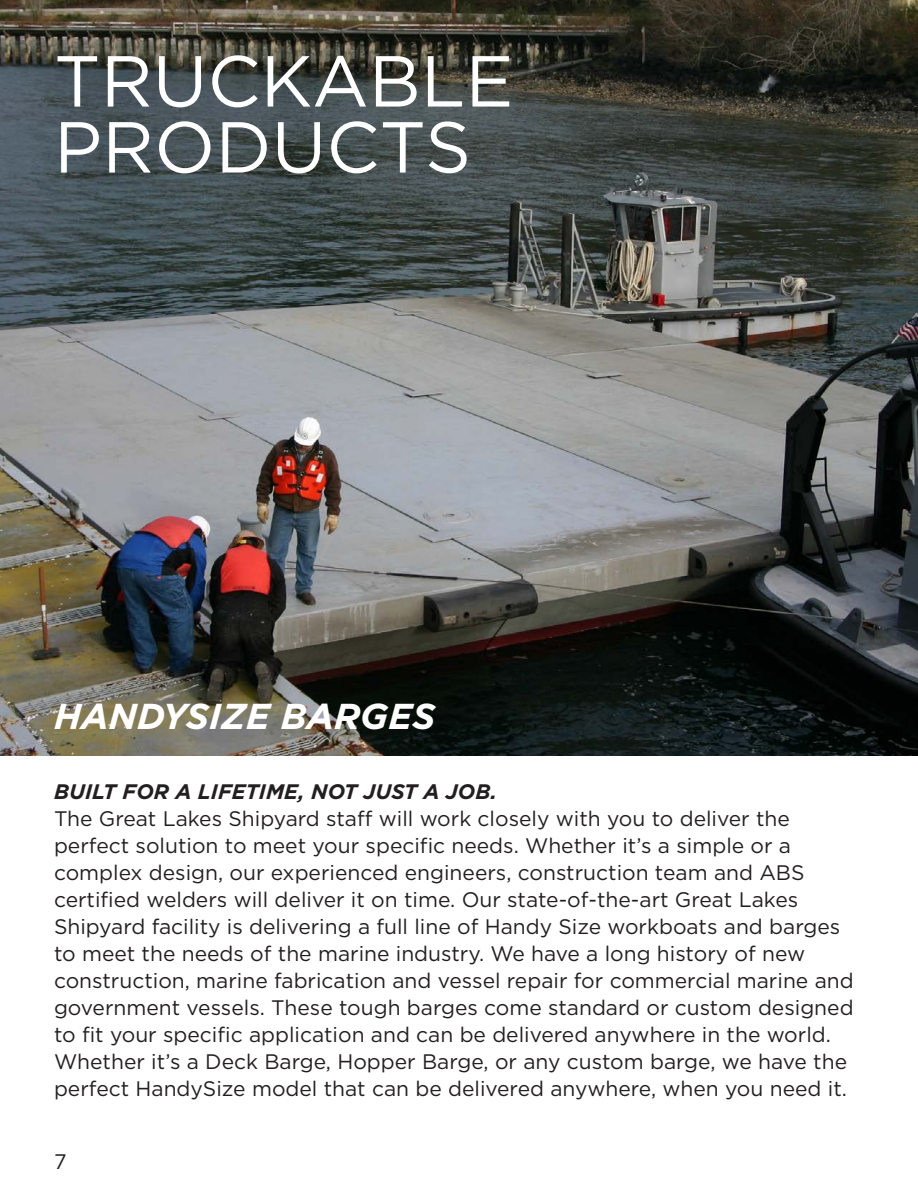
<style>
.page{position:relative;width:918px;height:1188px;background:#fff}
.page>*{position:absolute;margin:0;border:0;box-sizing:border-box;transform-origin:0 0}
.t1{font:72px/66px "Gotham HTF";color:#fff}
.t2{font:italic 700 36px "Gotham HTF";color:#fff}
.t3{font:21px/27px "Gotham HTF";color:#231f20}
.t4{font:italic 700 21px "Gotham HTF";color:#231f20}
</style>
<div class="page">
<img style="left:0;top:0;width:918px;height:756px">
<h1 class="t1" style="left:54px;top:47px;width:461px">TRUCKABLE<br>PRODUCTS</h1>
<h2 class="t2" style="left:54px;top:695px;width:383px">HANDYSIZE BARGES</h2>
<p class="t4" style="left:54px;top:780px;width:445px">BUILT FOR A LIFETIME, NOT JUST A JOB.</p>
<p class="t3" style="left:54px;top:805px;width:801px">The Great Lakes Shipyard staff will work closely with you to deliver the perfect solution to meet your specific needs. Whether it’s a simple or a complex design, our experienced engineers, construction team and ABS certified welders will deliver it on time. Our state-of-the-art Great Lakes Shipyard facility is delivering a full line of Handy Size workboats and barges to meet the needs of the marine industry. We have a long history of new construction, marine fabrication and vessel repair for commercial marine and government vessels. These tough barges come standard or custom designed to fit your specific application and can be delivered anywhere in the world.<br>Whether it’s a Deck Barge, Hopper Barge, or any custom barge, we have the perfect HandySize model that can be delivered anywhere, when you need it.</p>
<p class="t3" style="left:54px;top:1147px;width:14px">7</p>
</div>
